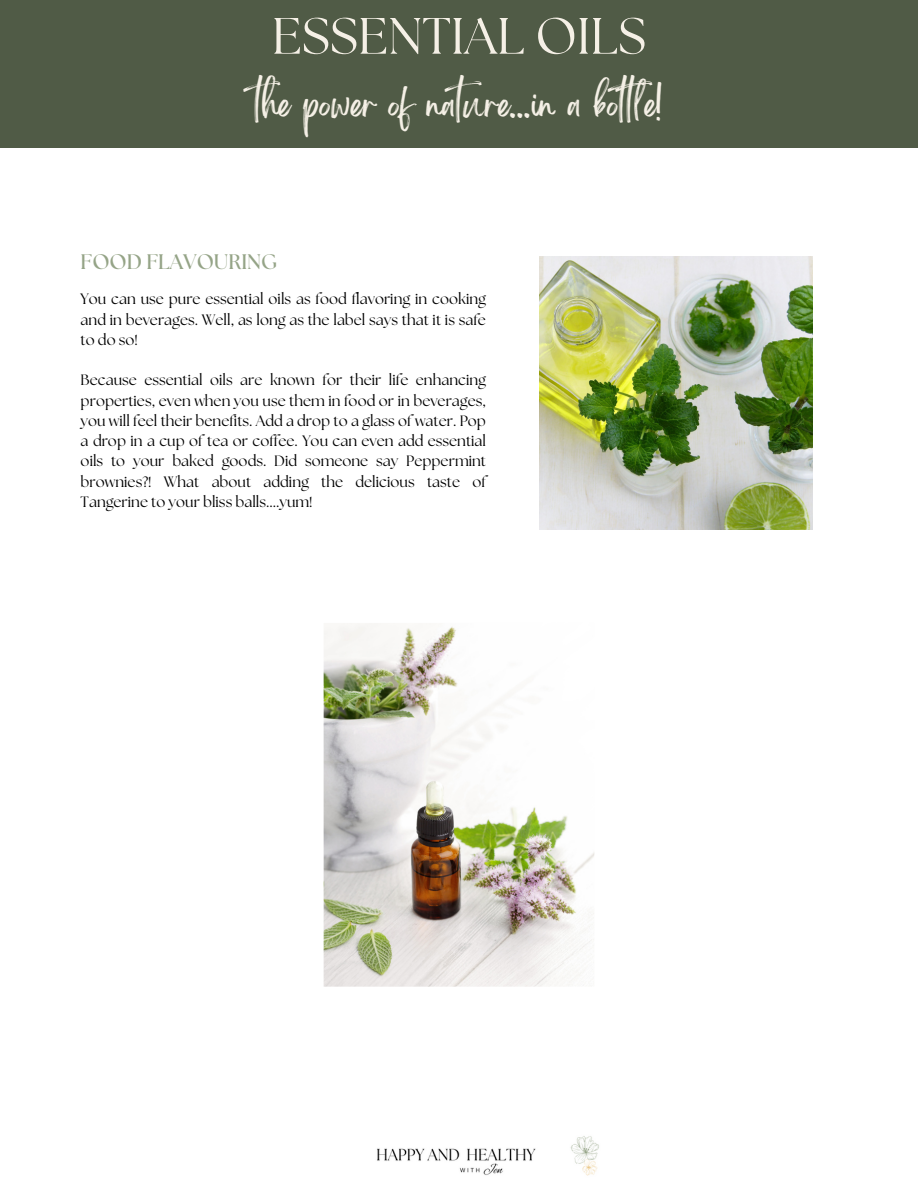
<style>
.page{position:relative;width:918px;height:1188px;background:#fff}
.page>*{position:absolute;margin:0;border:0;box-sizing:border-box;transform-origin:0 0}
.t1{font:51px "The Seasons";color:#f5f0e6}
.t2{font:31.5px "Brightwall";color:#f5f0e6}
.t3{font:700 21px "The Seasons";color:#95a487}
.t4{font:15px/20.2px "The Seasons";color:#000;text-align:justify}
</style>
<div class="page">
<img style="left:540px;top:256px;width:273px;height:273px">
<img style="left:377px;top:1136px;width:222px;height:40px">
<img style="left:323px;top:623px;width:272px;height:364px">
<div style="left:0;top:0;width:918px;height:147px;background:#505b46"></div>
<h1 class="t1" style="left:272px;top:13px;width:376px">ESSENTIAL OILS</h1>
<h2 class="t2" style="left:254px;top:93px;width:410px">the power of nature...in a botle!</h2>
<h3 class="t3" style="left:81px;top:252px;width:198px">FOOD FLAVOURING</h3>
<p class="t4" style="left:81px;top:290px;width:407px">You can use pure essential oils as food flavoring in cooking and in beverages. Well, as long as the label says that it is safe to do so!</p>
<p class="t4" style="left:81px;top:371px;width:407px">Because essential oils are known for their life enhancing properties, even when you use them in food or in beverages, you will feel their benefits. Add a drop to a glass of water. Pop a drop in a cup of tea or coffee. You can even add essential oils to your baked goods. Did someone say Peppermint brownies?! What about adding the delicious taste of Tangerine to your bliss balls....yum!</p>
</div>
